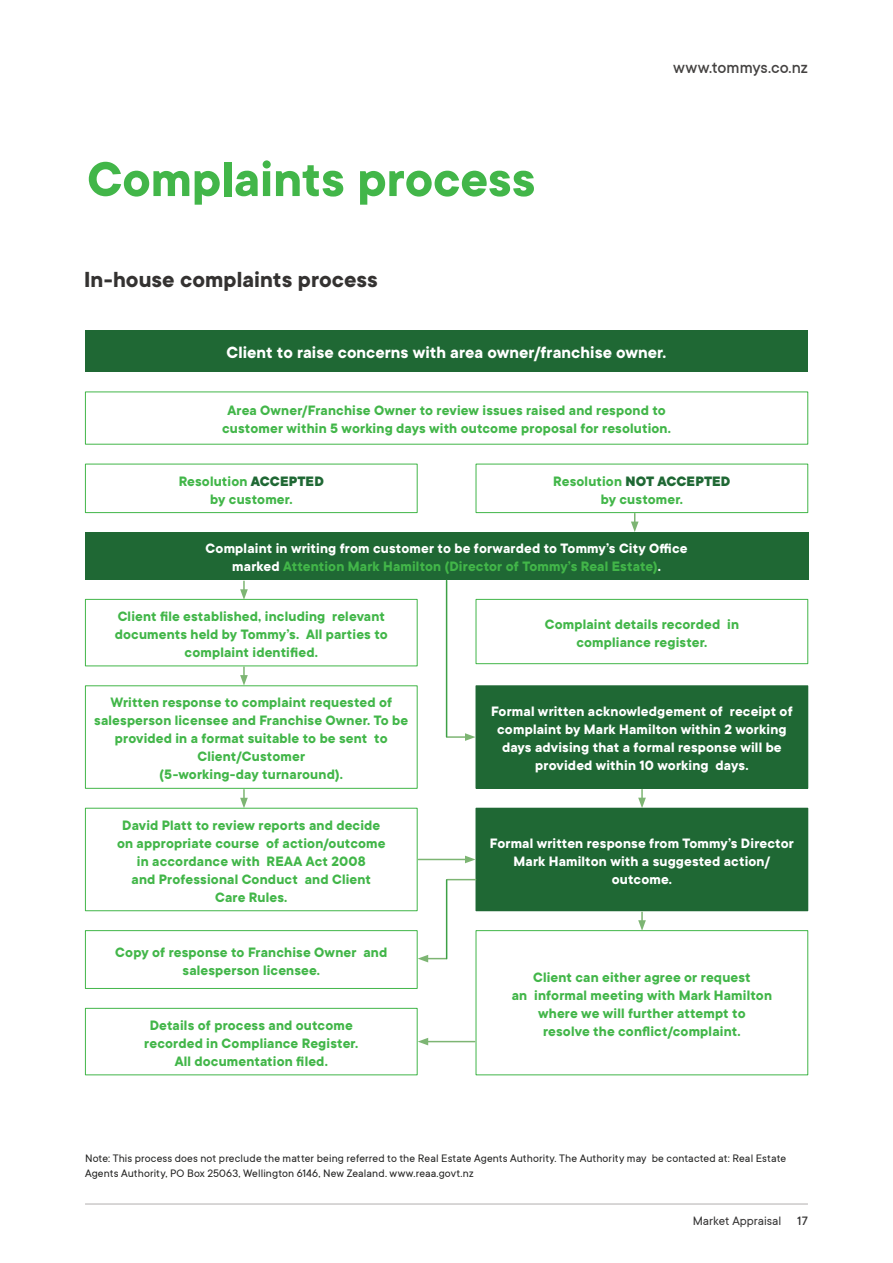
<style>
.page{position:relative;width:893px;height:1263px;background:#fff}
.page>*{position:absolute;margin:0;border:0;box-sizing:border-box;transform-origin:0 0}
.Cover_heading{font:700 54px "TT Commons";letter-spacing:-.005em;color:#42b649}
.BH1{font:700 24px "TT Commons";color:#343231}
.Org_chart_12pt_WHITE{font:700 18px "TT Commons";letter-spacing:.005em;color:#fff}
.t1{font:500 18px "TT Commons";color:#444241}
.Org_chart_10pt_GREEN{font:700 15px/18px "TT Commons";letter-spacing:.01em;color:#42b649;text-align:center}
.Body__full__10pt_WHI{font:700 15px/18px "TT Commons";letter-spacing:.01em;color:#fff;text-align:center}
.Org_chart_10pt_WHITE{font:700 15px/18px "TT Commons";letter-spacing:.01em;color:#fff;text-align:center}
.t2{font:13.5px "TT Commons";color:#353434}
.Note{font:12px/15px "TT Commons";letter-spacing:.01em;color:#222221}
.s1{font-weight:800;color:#1f6834}
.s2{color:#42b649}
.s3{font-weight:500}
</style>
<div class="page">
<hr style="left:85px;top:1203px;width:723px;height:1px;background:#bab7b8">
<div style="left:85px;top:331px;width:723px;height:41px;background:#1f6834"></div>
<div style="left:85px;top:532px;width:723px;height:48px;background:#1f6834"></div>
<div style="left:85px;top:391px;width:723px;height:54px;border:1px solid #42b649"></div>
<div style="left:85px;top:464px;width:333px;height:49px;border:1px solid #42b649"></div>
<div style="left:85px;top:599px;width:333px;height:67px;border:1px solid #42b649"></div>
<div style="left:85px;top:685px;width:333px;height:104px;border:1px solid #42b649"></div>
<div style="left:85px;top:808px;width:333px;height:103px;border:1px solid #42b649"></div>
<div style="left:85px;top:930px;width:333px;height:59px;border:1px solid #42b649"></div>
<div style="left:85px;top:1008px;width:333px;height:67px;border:1px solid #42b649"></div>
<div style="left:476px;top:464px;width:332px;height:49px;border:1px solid #42b649"></div>
<div style="left:476px;top:599px;width:332px;height:65px;border:1px solid #42b649"></div>
<div style="left:476px;top:686px;width:332px;height:102px;background:#1f6834"></div>
<div style="left:476px;top:685px;width:332px;height:104px;border:1px solid #1f6834"></div>
<div style="left:476px;top:808px;width:332px;height:103px;background:#1f6834"></div>
<div style="left:476px;top:930px;width:332px;height:145px;border:1px solid #42b649"></div>
<svg style="left:631px;top:513px;width:8px;height:19px"></svg>
<svg style="left:240px;top:667px;width:8px;height:19px"></svg>
<svg style="left:240px;top:581px;width:8px;height:19px"></svg>
<svg style="left:240px;top:790px;width:8px;height:18px"></svg>
<svg style="left:638px;top:912px;width:8px;height:19px"></svg>
<svg style="left:638px;top:789px;width:8px;height:19px"></svg>
<hr style="left:447px;top:736px;width:20px;height:2px;background:#7db573">
<svg style="left:465px;top:733px;width:10px;height:8px"></svg>
<hr style="left:418px;top:859px;width:49px;height:1px;background:#7db573">
<svg style="left:465px;top:856px;width:10px;height:7px"></svg>
<svg style="left:447px;top:879px;width:29px;height:1px"></svg>
<hr style="left:426px;top:1041px;width:49px;height:1px;background:#7db573">
<svg style="left:418px;top:1038px;width:10px;height:7px"></svg>
<hr style="left:446px;top:580px;width:1px;height:157px;background:#3da046">
<svg style="left:418px;top:955px;width:28px;height:7px"></svg>
<hr style="left:446px;top:880px;width:1px;height:79px;background:#3da046">
<p class="Cover_heading" style="left:87px;top:149px;width:450px">Complaints process</p>
<p class="BH1" style="left:84px;top:266px;width:295px">In-house complaints process</p>
<p class="t1" style="left:673px;top:58px;width:136px">www.tommys.co.nz</p>
<p class="Org_chart_12pt_WHITE" style="left:227px;top:342px;width:441px">Client to raise concerns with area owner/franchise owner.</p>
<p class="Org_chart_10pt_GREEN" style="left:222px;top:402px;width:450px">Area Owner/Franchise Owner to review issues raised and respond to customer within 5 working days with outcome proposal for resolution.</p>
<p class="Org_chart_10pt_GREEN" style="left:179px;top:472px;width:147px">Resolution <span class="s1">ACCEPTED </span>by customer.</p>
<p class="Org_chart_10pt_GREEN" style="left:553px;top:472px;width:179px">Resolution <span class="s1">NOT ACCEPTED </span>by customer.</p>
<p class="Org_chart_10pt_WHITE" style="left:206px;top:540px;width:483px">Complaint in writing from customer to be forwarded to Tommy’s City Office marked <span class="s2">Attention Mark Hamilton (Director of Tommy’s Real Estate)</span>.</p>
<p class="Org_chart_10pt_GREEN" style="left:115px;top:608px;width:274px">Client file established, including relevant documents held by Tommy’s. All parties to complaint identified.</p>
<p class="Org_chart_10pt_GREEN" style="left:94px;top:694px;width:316px">Written response to complaint requested of salesperson licensee and Franchise Owner. To be provided in a format suitable to be sent to Client/Customer<br>(5-working-day turnaround).</p>
<p class="Org_chart_10pt_GREEN" style="left:117px;top:816px;width:270px">David Platt to review reports and decide on appropriate course of action/outcome in accordance with REAA Act 2008<br>and Professional Conduct and Client<br>Care Rules.</p>
<p class="Org_chart_10pt_GREEN" style="left:115px;top:943px;width:274px">Copy of response to Franchise Owner and salesperson licensee.</p>
<p class="Org_chart_10pt_GREEN" style="left:144px;top:1017px;width:216px">Details of process and outcome recorded in Compliance Register.<br>All documentation filed.</p>
<p class="Org_chart_10pt_GREEN" style="left:545px;top:616px;width:196px">Complaint details recorded in compliance register.</p>
<p class="Body__full__10pt_WHI" style="left:491px;top:703px;width:303px">Formal written acknowledgement of receipt of complaint by Mark Hamilton within 2 working days advising that a formal response will be provided within 10 working days.</p>
<p class="Body__full__10pt_WHI" style="left:490px;top:834px;width:305px">Formal written response from Tommy’s Director<br>Mark Hamilton with a suggested action/ outcome.</p>
<p class="Org_chart_10pt_GREEN" style="left:512px;top:969px;width:262px">Client can either agree or request<br>an informal meeting with Mark Hamilton where we will further attempt to<br>resolve the conflict/complaint.</p>
<p class="Note" style="left:85px;top:1151px;width:703px">Note: This process does not preclude the matter being referred to the Real Estate Agents Authority. The Authority may be contacted at: Real Estate<br>Agents Authority, PO Box 25063, Wellington 6146, New Zealand. www.reaa.govt.nz</p>
<p class="t2" style="left:693px;top:1213px;width:117px">Market Appraisal <span class="s3">17</span></p>
</div>
